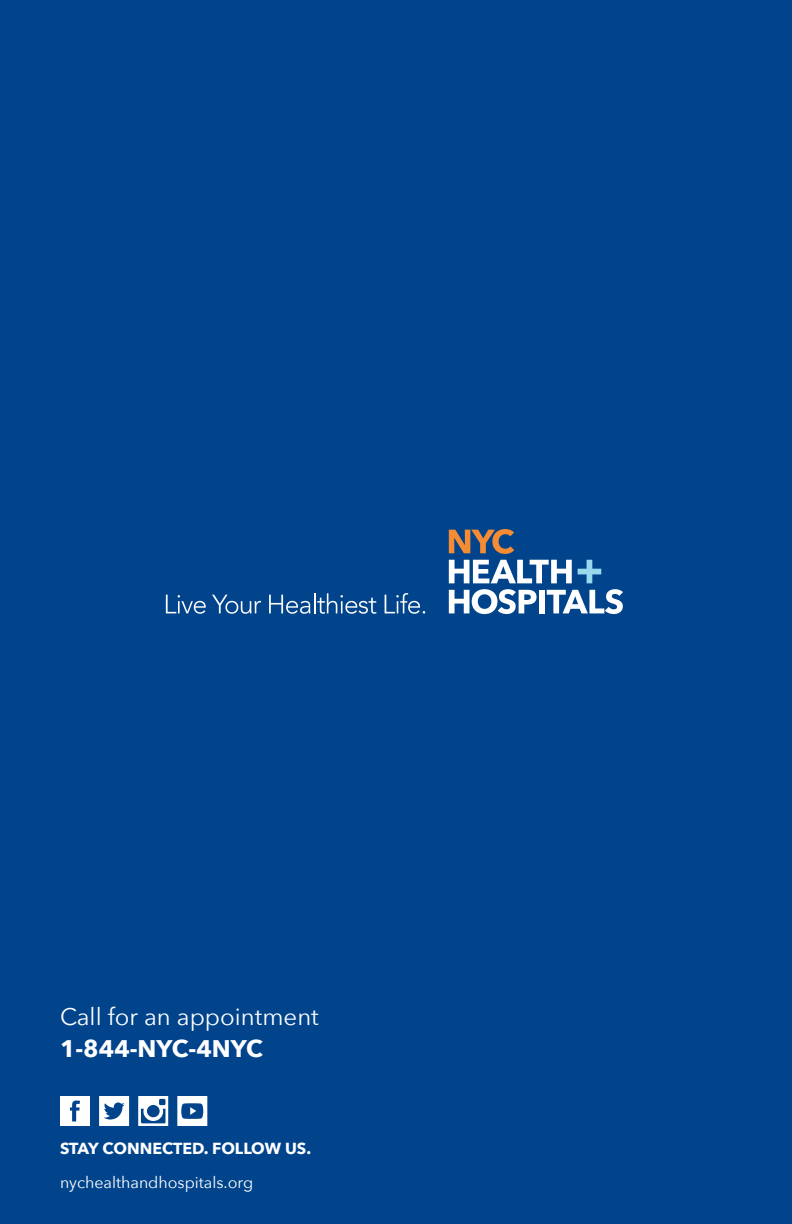
<style>
.page{position:relative;width:792px;height:1224px;background:#01448c}
.page>*{position:absolute;margin:0;border:0;box-sizing:border-box;transform-origin:0 0}
.t1{font:24px "Avenir Next";color:#fff}
.t2{font:700 24px "Avenir Next";color:#fff}
.t3{font:16px "Avenir Next";color:#fff}
.t4{font:700 16px "Avenir Next";color:#fff}
</style>
<div class="page">
<svg style="left:166px;top:595px;width:40px;height:19px"></svg>
<svg style="left:212px;top:595px;width:49px;height:19px"></svg>
<svg style="left:269px;top:593px;width:107px;height:21px"></svg>
<svg style="left:385px;top:593px;width:40px;height:21px"></svg>
<svg style="left:449px;top:529px;width:65px;height:25px"></svg>
<svg style="left:449px;top:560px;width:123px;height:23px"></svg>
<svg style="left:449px;top:589px;width:88px;height:25px"></svg>
<div style="left:539px;top:590px;width:6px;height:23px;background:#fff"></div>
<svg style="left:547px;top:589px;width:76px;height:25px"></svg>
<svg style="left:578px;top:560px;width:23px;height:23px"></svg>
<svg style="left:60px;top:1096px;width:30px;height:30px"></svg>
<svg style="left:138px;top:1096px;width:30px;height:30px"></svg>
<svg style="left:99px;top:1096px;width:30px;height:30px"></svg>
<svg style="left:177px;top:1096px;width:30px;height:30px"></svg>
<h1 class="t1" style="left:60px;top:1001px;width:260px">Call for an appointment</h1>
<h1 class="t2" style="left:60px;top:1033px;width:204px">1-844-NYC-4NYC</h1>
<p class="t4" style="left:60px;top:1138px;width:253px">STAY CONNECTED. FOLLOW US.</p>
<p class="t3" style="left:60px;top:1172px;width:195px">nychealthandhospitals.org</p>
</div>
